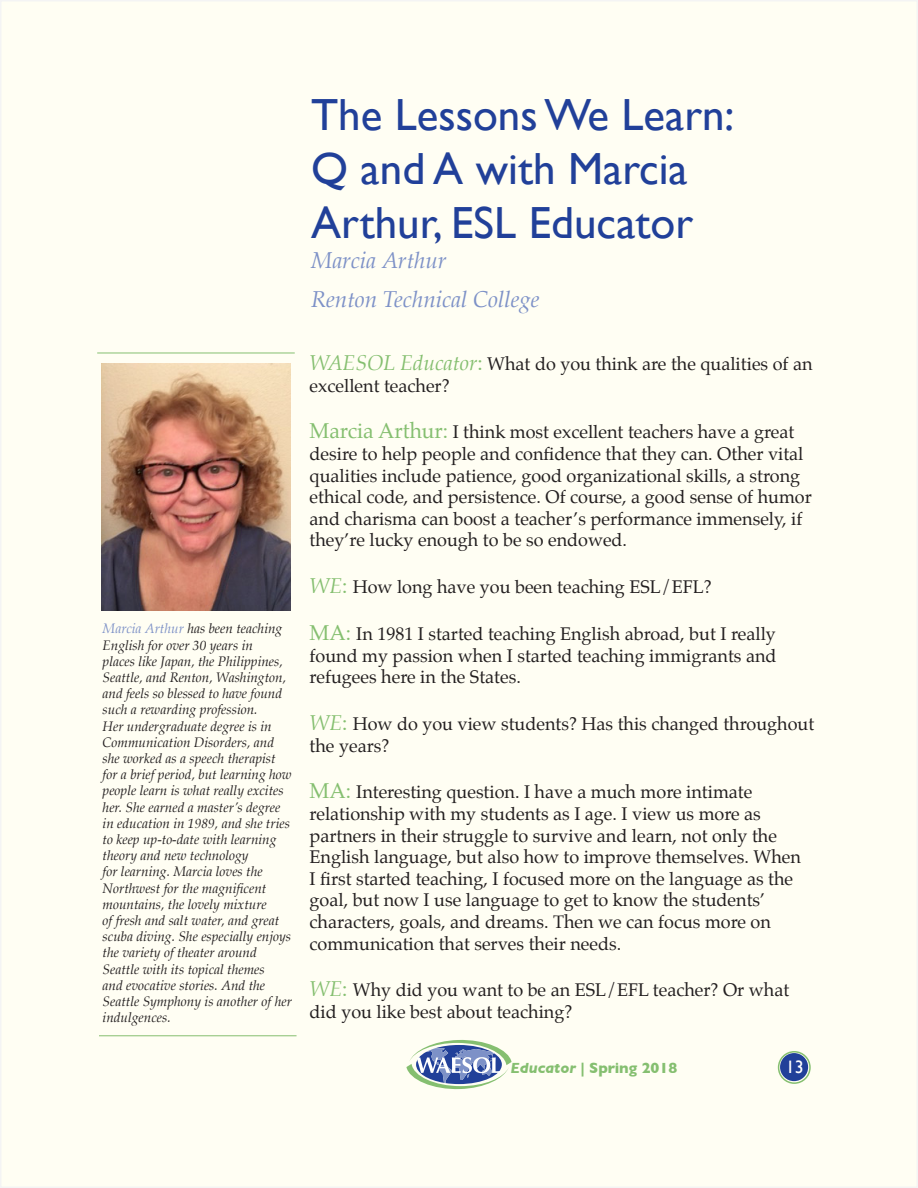
<style>
.page{position:relative;width:918px;height:1188px;background:#fff}
.page>*{position:absolute;margin:0;border:0;box-sizing:border-box;transform-origin:0 0}
.Reference_entries{font:45px/54px "Gill Sans";color:#214099}
.Reference_entries-2{font:italic 22.5px "Palatino";color:#7d91c7}
.Author_name{font:18px/21.6px "Palatino";color:#231f20}
.t1{font:18px "Gill Sans";color:#fff}
.t2{font:700 15px "Gill Sans";color:#85bf70}
.Reference_entries-3{font:italic 13.5px/16.2px "Palatino";color:#231f20}
.s1{color:#7d91c7}
.s2{font-style:italic;font-size:21px;color:#85bf70}
.s3{font-size:21px;color:#85bf70}
.s4{font-style:italic}
</style>
<div class="page">
<div style="left:1px;top:1px;width:916px;height:1186px;background:#fffef3"></div>
<div style="left:780px;top:1053px;width:28px;height:28px;background:#214099;border-radius:50%"></div>
<div style="left:778px;top:1051px;width:33px;height:33px;border:2px solid #85bf70;border-radius:50%"></div>
<hr style="left:97px;top:353px;width:198px;height:1px;background:#85bf70">
<img style="left:102px;top:363px;width:189px;height:247px">
<hr style="left:99px;top:1036px;width:198px;height:1px;background:#85bf70">
<svg style="left:406px;top:1040px;width:106px;height:50px"></svg>
<p class="Reference_entries-3" style="left:103px;top:620px;width:191px"><span class="s1">Marcia Arthur</span> has been teaching<br>English for over 30 years in<br>places like Japan, the Philippines,<br>Seattle, and Renton, Washington, and feels so blessed to have found such a rewarding profession.<br>Her undergraduate degree is in<br>Communication Disorders, and she worked as a speech therapist for a brief period, but learning how people learn is what really excites her. She earned a master’s degree in education in 1989, and she tries to keep up-to-date with learning theory and new technology<br>for learning. Marcia loves the<br>Northwest for the magnificent mountains, the lovely mixture<br>of fresh and salt water, and great scuba diving. She especially enjoys the variety of theater around<br>Seattle with its topical themes<br>and evocative stories. And the<br>Seattle Symphony is another of her indulgences.</p>
<p class="Reference_entries" style="left:311px;top:87px;width:425px">The Lessons We Learn:</p>
<p class="Reference_entries" style="left:311px;top:141px;width:384px">Q and A with Marcia<br>Arthur, ESL Educator</p>
<p class="Reference_entries-2" style="left:311px;top:241px;width:137px">Marcia Arthur</p>
<p class="Reference_entries-2" style="left:311px;top:280px;width:230px">Renton Technical College</p>
<p class="Author_name" style="left:310px;top:353px;width:504px"><span class="s2">WAESOL Educator</span><span class="s3">:</span> What do you think are the qualities of an excellent teacher?</p>
<p class="Author_name" style="left:310px;top:421px;width:504px"><span class="s3">Marcia Arthur:</span> I think most excellent teachers have a great desire to help people and confidence that they can. Other vital qualities include patience, good organizational skills, a strong ethical code, and persistence. Of course, a good sense of humor and charisma can boost a teacher’s performance immensely, if they’re lucky enough to be so endowed.</p>
<p class="Author_name" style="left:310px;top:576px;width:404px"><span class="s2">WE</span><span class="s3">:</span> How long have you been teaching ESL/EFL?</p>
<p class="Author_name" style="left:310px;top:623px;width:468px"><span class="s3">MA:</span> In 1981 I started teaching English abroad, but I really found my passion when I started teaching immigrants and</p>
<p class="Author_name" style="left:310px;top:666px;width:213px">refugees here in the States.</p>
<p class="Author_name" style="left:310px;top:713px;width:506px"><span class="s2">WE</span><span class="s3">:</span> How do you view students? Has this changed throughout the years?</p>
<p class="Author_name" style="left:310px;top:781px;width:444px"><span class="s3">MA:</span> Interesting question. I have a much more intimate</p>
<p class="Author_name" style="left:310px;top:803px;width:453px">relationship with my students as I age. I view us more as</p>
<p class="Author_name" style="left:310px;top:825px;width:493px">partners in their struggle to survive and learn, not only the English language, but also how to improve themselves. When I first started teaching, I focused more on the language as the goal, but now I use language to get to know the students’</p>
<p class="Author_name" style="left:310px;top:911px;width:463px">characters, goals, and dreams. Then we can focus more on</p>
<p class="Author_name" style="left:310px;top:933px;width:313px">communication that serves their needs.</p>
<p class="Author_name" style="left:310px;top:979px;width:481px"><span class="s2">WE</span><span class="s3">:</span> Why did you want to be an ESL/EFL teacher? Or what did you like best about teaching?</p>
<p class="t2" style="left:511px;top:1060px;width:168px"><span class="s4">Educator</span> | Spring 2018</p>
<p class="t1" style="left:786px;top:1056px;width:19px">13</p>
</div>
